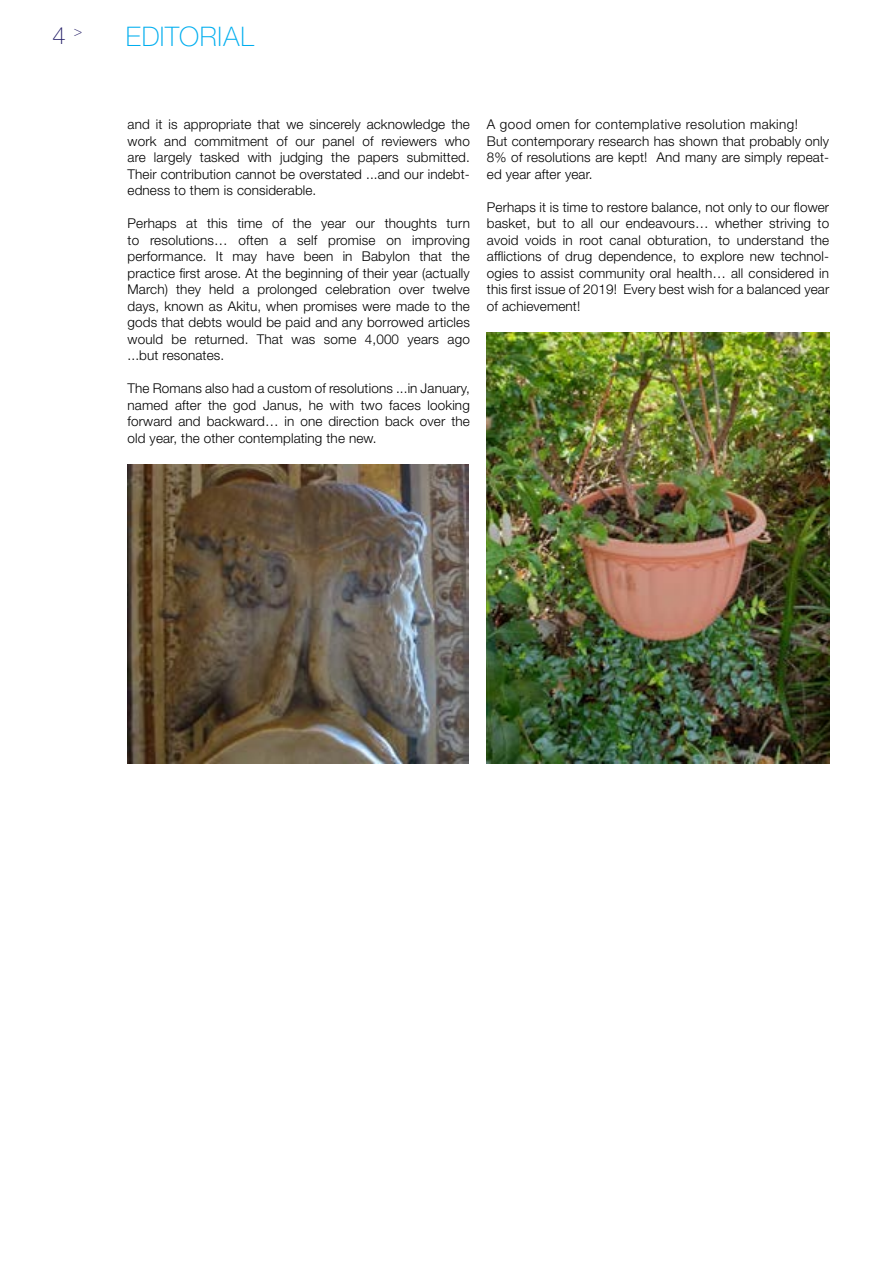
<style>
.page{position:relative;width:893px;height:1263px;background:#fff}
.page>*{position:absolute;margin:0;border:0;box-sizing:border-box;transform-origin:0 0}
.t1{font:100 27px "Helvetica Neue LT Std";letter-spacing:.025em;color:#00aeef}
.Article_PageHeader_N{font:100 24px "Helvetica Neue LT Std";color:#221d67}
.Article_PageHeader_N-2{font:100 13.95px "Helvetica Neue LT Std";color:#221d67}
.Article_Body_Text{font:300 13.5px/16.5px "Helvetica Neue LT Std";letter-spacing:.01em;color:#000;text-align:justify}
.Article_Body_Text-2{font:300 13.5px "Helvetica Neue LT Std";letter-spacing:.03em;color:#000}
</style>
<div class="page">
<img style="left:128px;top:464px;width:340px;height:299px">
<img style="left:487px;top:333px;width:342px;height:430px">
<p class="Article_PageHeader_N" style="left:53px;top:22px;width:15px">4</p>
<h1 class="t1" style="left:126px;top:21px;width:130px">EDITORIAL</h1>
<p class="Article_PageHeader_N-2" style="left:74px;top:23px;width:10px">&gt;</p>
<p class="Article_Body_Text" style="left:128px;top:116px;width:344px">and it is appropriate that we sincerely acknowledge the work and commitment of our panel of reviewers who are largely tasked with judging the papers submitted.<br>Their contribution cannot be overstated ...and our indebt&shy;edness to them is considerable.</p>
<p class="Article_Body_Text" style="left:128px;top:215px;width:344px">Perhaps at this time of the year our thoughts turn to resolutions… often a self promise on improving performance. It may have been in Babylon that the practice first arose. At the beginning of their year (actually March) they held a prolonged celebration over twelve days, known as Akitu, when promises were made to the gods that debts would be paid and any borrowed articles would be returned. That was some 4,000 years ago ...but resonates.</p>
<p class="Article_Body_Text" style="left:128px;top:380px;width:344px">The Romans also had a custom of resolutions ...in January, named after the god Janus, he with two faces looking forward and backward… in one direction back over the old year, the other contemplating the new.</p>
<p class="Article_Body_Text-2" style="left:487px;top:116px;width:313px">A good omen for contemplative resolution making!</p>
<p class="Article_Body_Text" style="left:487px;top:132px;width:344px">But contemporary research has shown that probably only 8% of resolutions are kept! And many are simply repeat&shy;ed year after year.</p>
<p class="Article_Body_Text" style="left:487px;top:198px;width:344px">Perhaps it is time to restore balance, not only to our flower basket, but to all our endeavours… whether striving to avoid voids in root canal obturation, to understand the afflictions of drug dependence, to explore new technol&shy;ogies to assist community oral health… all considered in this first issue of 2019! Every best wish for a balanced year of achievement!</p>
</div>
